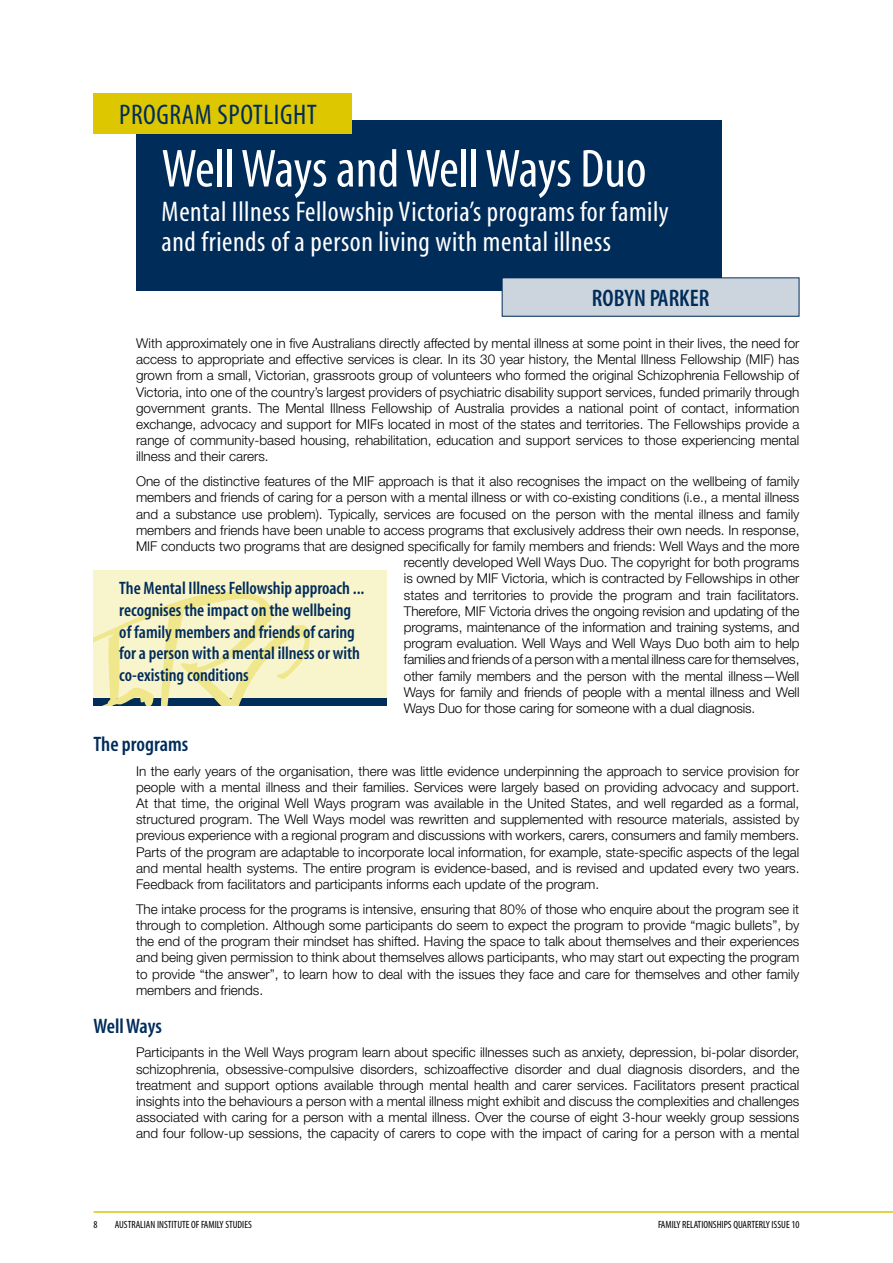
<style>
.page{position:relative;width:893px;height:1263px;background:#fff}
.page>*{position:absolute;margin:0;border:0;box-sizing:border-box;transform-origin:0 0}
.t1{font:54px "Myriad MM 400 300";color:#fff}
.t2{font:28.5px/30px "Myriad MM 400 300";letter-spacing:.02em;color:#fff}
.t3{font:28.5px "Myriad MM 400 300";letter-spacing:.02em;color:#002c5a}
.t4{font:24px "Myriad MM 565 300";letter-spacing:-.125em;color:#002c5a}
.t5{font:21px "Myriad MM 565 300";letter-spacing:-.12em;color:#002c5a}
.t6{font:18px/21.6px "Myriad MM 565 300";letter-spacing:-.105em;color:#002c5a}
.t7{font:300 13.5px/16.2px "Helvetica Neue";color:#000;text-align:justify}
.t8{font:10.5px "Myriad MM 400 300";color:#000}
</style>
<div class="page">
<hr style="left:94px;top:1211px;width:799px;height:2px;background:#ddc700">
<div style="left:94px;top:570px;width:293px;height:132px;background:#f8f4cc"></div>
<div style="left:94px;top:698px;width:293px;height:8px;background:#002c5a"></div>
<svg style="left:94px;top:591px;width:216px;height:114px"></svg>
<div style="left:136px;top:120px;width:586px;height:171px;background:#002c5a"></div>
<div style="left:502px;top:278px;width:297px;height:38px;background:#ccd5de"></div>
<div style="left:502px;top:277px;width:297px;height:40px;border:1px solid #002c5a"></div>
<div style="left:94px;top:94px;width:258px;height:40px;background:#ddc700"></div>
<h2 class="t3" style="left:119px;top:101px;width:110px">Program spotli</h2>
<h2 class="t3" style="left:280px;top:101px;width:25px">ght</h2>
<h1 class="t1" style="left:162px;top:142px;width:486px">Well Ways and Well Ways Duo</h1>
<h2 class="t2" style="left:162px;top:198px;width:509px">Mental Illness Fellowship Victoria’s programs for family and friends of a person living with mental illness</h2>
<h3 class="t4" style="left:592px;top:286px;width:108px">robyn parker</h3>
<p class="t7" style="left:136px;top:335px;width:665px">With approximately one in five Australians directly affected by mental illness at some point in their lives, the need for access to appropriate and effective services is clear. In its 30 year history, the Mental Illness Fellowship (MIF) has grown from a small, Victorian, grassroots group of volunteers who formed the original Schizophrenia Fellowship of Victoria, into one of the country’s largest providers of psychiatric disability support services, funded primarily through government grants. The Mental Illness Fellowship of Australia provides a national point of contact, information exchange, advocacy and support for MIFs located in most of the states and territories. The Fellowships provide a range of community-based housing, rehabilitation, education and support services to those experiencing mental illness and their carers.</p>
<p class="t7" style="left:136px;top:473px;width:665px">One of the distinctive features of the MIF approach is that it also recognises the impact on the wellbeing of family</p>
<p class="t7" style="left:136px;top:489px;width:665px">members and friends of caring for a person with a mental illness or with co-existing conditions (i.e., a mental illness</p>
<p class="t7" style="left:136px;top:505px;width:665px">and a substance use problem). Typically, services are focused on the person with the mental illness and family</p>
<p class="t7" style="left:136px;top:521px;width:665px">members and friends have been unable to access programs that exclusively address their own needs. In response,</p>
<p class="t7" style="left:136px;top:538px;width:665px">MIF conducts two programs that are designed specifically for family members and friends: Well Ways and the more</p>
<p class="t7" style="left:404px;top:554px;width:397px">recently developed Well Ways Duo. The copyright for both programs</p>
<p class="t7" style="left:404px;top:570px;width:397px">is owned by MIF Victoria, which is contracted by Fellowships in other</p>
<p class="t7" style="left:404px;top:586px;width:397px">states and territories to provide the program and train facilitators.</p>
<p class="t7" style="left:404px;top:602px;width:397px">Therefore, MIF Victoria drives the ongoing revision and updating of the</p>
<p class="t7" style="left:404px;top:619px;width:397px">programs, maintenance of the information and training systems, and</p>
<p class="t7" style="left:404px;top:635px;width:397px">program evaluation. Well Ways and Well Ways Duo both aim to help</p>
<p class="t7" style="left:404px;top:651px;width:397px">families and friends of a person with a mental illness care for themselves,</p>
<p class="t7" style="left:404px;top:667px;width:397px">other family members and the person with the mental illness—Well</p>
<p class="t7" style="left:404px;top:683px;width:397px">Ways for family and friends of people with a mental illness and Well</p>
<p class="t7" style="left:404px;top:700px;width:353px">Ways Duo for those caring for someone with a dual diagnosis.</p>
<h3 class="t5" style="left:94px;top:734px;width:98px">The programs</h3>
<p class="t7" style="left:136px;top:762px;width:665px">In the early years of the organisation, there was little evidence underpinning the approach to service provision for people with a mental illness and their families. Services were largely based on providing advocacy and support.<br>At that time, the original Well Ways program was available in the United States, and well regarded as a formal, structured program. The Well Ways model was rewritten and supplemented with resource materials, assisted by previous experience with a regional program and discussions with workers, carers, consumers and family members.<br>Parts of the program are adaptable to incorporate local information, for example, state-specific aspects of the legal and mental health systems. The entire program is evidence-based, and is revised and updated every two years.<br>Feedback from facilitators and participants informs each update of the program.</p>
<p class="t7" style="left:136px;top:900px;width:665px">The intake process for the programs is intensive, ensuring that 80% of those who enquire about the program see it through to completion. Although some participants do seem to expect the program to provide “magic bullets”, by the end of the program their mindset has shifted. Having the space to talk about themselves and their experiences and being given permission to think about themselves allows participants, who may start out expecting the program to provide “the answer”, to learn how to deal with the issues they face and care for themselves and other family members and friends.</p>
<h3 class="t5" style="left:94px;top:1015px;width:72px">Well Ways</h3>
<p class="t7" style="left:136px;top:1044px;width:665px">Participants in the Well Ways program learn about specific illnesses such as anxiety, depression, bi-polar disorder, schizophrenia, obsessive-compulsive disorders, schizoaffective disorder and dual diagnosis disorders, and the treatment and support options available through mental health and carer services. Facilitators present practical insights into the behaviours a person with a mental illness might exhibit and discuss the complexities and challenges associated with caring for a person with a mental illness. Over the course of eight 3-hour weekly group sessions and four follow-up sessions, the capacity of carers to cope with the impact of caring for a person with a mental</p>
<h3 class="t6" style="left:119px;top:578px;width:247px">The Mental Illness Fellowship approach ... recognises the impact on the wellbeing of family members and friends of caring for a person with a mental illness or with co-existing conditions</h3>
<p class="t8" style="left:94px;top:1220px;width:6px">8</p>
<p class="t8" style="left:115px;top:1220px;width:139px">AUSTRALIAN INSTITUTE OF FAMILY STUDIES</p>
<p class="t8" style="left:658px;top:1220px;width:143px">FAMILY RELATIONSHIPS QUARTERLY ISSUE 10</p>
</div>
